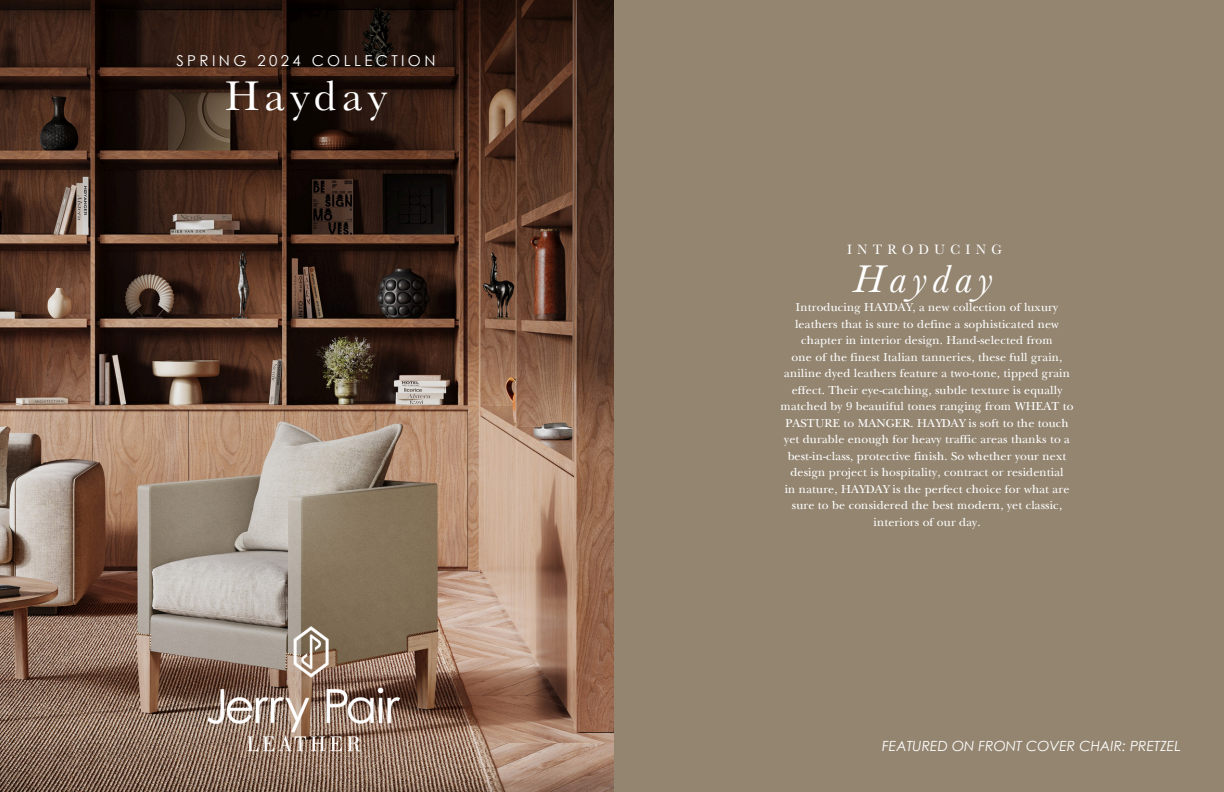
<style>
.page{position:relative;width:1224px;height:792px;background:#938570}
.page>*{position:absolute;margin:0;border:0;box-sizing:border-box;transform-origin:0 0}
.t1{font:43px "Baskerville No 2 BT";letter-spacing:.11em;color:#fff}
.t2{font:italic 40px "Baskerville No 2 BT";letter-spacing:.12em;color:#fff}
.t3{font:15px "Century Gothic";letter-spacing:.225em;color:#fff}
.t4{font:italic 14px "Century Gothic";color:#fff}
.t5{font:14px "Baskerville No 2 BT";letter-spacing:.37em;color:#fff}
.t6{font:12px/16.5px "New Baskerville";letter-spacing:.02em;color:#fff;text-align:center}
</style>
<div class="page">
<img style="left:0;top:0;width:613px;height:792px">
<img style="left:198px;top:620px;width:216px;height:142px">
<p class="t3" style="left:176px;top:51px;width:260px">SPRING 2024 COLLECTION</p>
<h1 class="t1" style="left:225px;top:69px;width:163px">Hayday</h1>
<p class="t5" style="left:847px;top:241px;width:156px">INTRODUCING</p>
<p class="t2" style="left:855px;top:255px;width:141px">Hayday</p>
<h2 class="t6" style="left:780px;top:300px;width:295px">Introducing HAYDAY, a new collection of luxury leathers that is sure to define a sophisticated new chapter in interior design. Hand-selected from<br>one of the finest Italian tanneries, these full grain, aniline dyed leathers feature a two-tone, tipped grain effect. Their eye-catching, subtle texture is equally matched by 9 beautiful tones ranging from WHEAT to PASTURE to MANGER. HAYDAY is soft to the touch yet durable enough for heavy traffic areas thanks to a best-in-class, protective finish. So whether your next design project is hospitality, contract or residential<br>in nature, HAYDAY is the perfect choice for what are sure to be considered the best modern, yet classic, interiors of our day.</h2>
<p class="t4" style="left:882px;top:737px;width:300px">FEATURED ON FRONT COVER CHAIR: PRETZEL</p>
</div>
